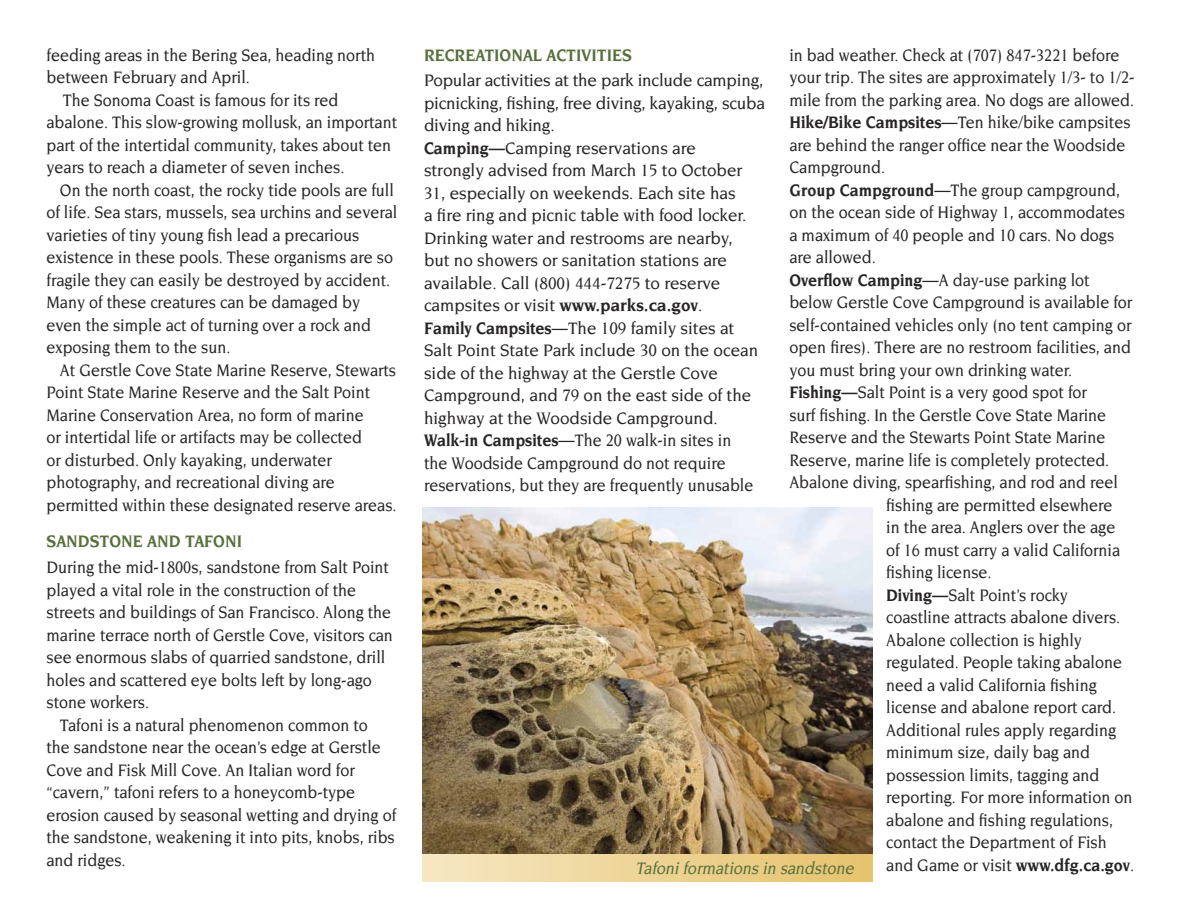
<style>
.page{position:relative;width:1188px;height:918px;background:#fff}
.page>*{position:absolute;margin:0;border:0;box-sizing:border-box;transform-origin:0 0}
.t1{font:500 18px/22.5px "Novarese";color:#272425;scale:.9 1}
.t2{font:500 18px/22.5px "Novarese";color:#272425;text-align:justify;scale:.95 1}
.t3{font:700 18px "Novarese";color:#57703c;scale:.9 1}
.t4{font:italic 500 18px "Novarese";color:#57703c;scale:.9 1}
.s1{font-weight:700}
</style>
<div class="page">
<img style="left:423px;top:507px;width:450px;height:347px">
<div style="left:423px;top:854px;width:450px;height:27px;background:linear-gradient(to right,#f6e7c2,#e6c36c)"></div>
<p class="t1" style="left:46px;top:43px;width:367px">feeding areas in the Bering Sea, heading north between February and April.</p>
<p class="t1" style="left:46px;top:88px;width:391px;text-indent:16px">The Sonoma Coast is famous for its red abalone. This slow-growing mollusk, an important part of the intertidal community, takes about ten years to reach a diameter of seven inches.</p>
<p class="t1" style="left:46px;top:178px;width:391px;text-indent:13px">On the north coast, the rocky tide pools are full of life. Sea stars, mussels, sea urchins and several varieties of tiny young fish lead a precarious existence in these pools. These organisms are so fragile they can easily be destroyed by accident.<br>Many of these creatures can be damaged by even the simple act of turning over a rock and exposing them to the sun.</p>
<p class="t1" style="left:46px;top:358px;width:391px;text-indent:13px">At Gerstle Cove State Marine Reserve, Stewarts Point State Marine Reserve and the Salt Point Marine Conservation Area, no form of marine<br>or intertidal life or artifacts may be collected<br>or disturbed. Only kayaking, underwater photography, and recreational diving are permitted within these designated reserve areas.</p>
<h2 class="t3" style="left:46px;top:531px;width:219px">SANdSTONE ANd TAFONI</h2>
<p class="t1" style="left:46px;top:556px;width:387px">During the mid-1800s, sandstone from Salt Point played a vital role in the construction of the streets and buildings of San Francisco. Along the marine terrace north of Gerstle Cove, visitors can see enormous slabs of quarried sandstone, drill holes and scattered eye bolts left by long-ago stone workers.</p>
<p class="t1" style="left:46px;top:713px;width:390px;text-indent:13px">Tafoni is a natural phenomenon common to<br>the sandstone near the ocean’s edge at Gerstle Cove and Fisk Mill Cove. An Italian word for “cavern,” tafoni refers to a honeycomb-type erosion caused by seasonal wetting and drying of the sandstone, weakening it into pits, knobs, ribs and ridges.</p>
<h2 class="t3" style="left:424px;top:45px;width:232px">RECREATIONAL ACTIVITIES</h2>
<p class="t2" style="left:424px;top:69px;width:360px">Popular activities at the park include camping, picnicking, fishing, free diving, kayaking, scuba diving and hiking.</p>
<p class="t1" style="left:789px;top:43px;width:385px">in bad weather. Check at (707) 847-3221 before your trip. The sites are approximately 1/3- to 1/2- mile from the parking area. No dogs are allowed.<br><span class="s1">Hike/Bike Campsites</span>—Ten hike/bike campsites</p>
<p class="t2" style="left:424px;top:137px;width:288px"><span class="s1">Camping—</span>Camping reservations are</p>
<p class="t1" style="left:789px;top:133px;width:375px">are behind the ranger office near the Woodside</p>
<p class="t2" style="left:424px;top:159px;width:336px">strongly advised from March 15 to October</p>
<p class="t1" style="left:789px;top:156px;width:108px">Campground.</p>
<p class="t2" style="left:424px;top:182px;width:330px">31, especially on weekends. Each site has</p>
<p class="t1" style="left:789px;top:178px;width:369px"><span class="s1">Group Campground</span>—The group campground,</p>
<p class="t2" style="left:424px;top:204px;width:341px">a fire ring and picnic table with food locker.</p>
<p class="t1" style="left:789px;top:201px;width:375px">on the ocean side of Highway 1, accommodates</p>
<p class="t2" style="left:424px;top:227px;width:327px">Drinking water and restrooms are nearby,</p>
<p class="t1" style="left:789px;top:223px;width:362px">a maximum of 40 people and 10 cars. No dogs</p>
<p class="t2" style="left:424px;top:249px;width:321px">but no showers or sanitation stations are</p>
<p class="t1" style="left:789px;top:246px;width:98px">are allowed.</p>
<p class="t2" style="left:424px;top:272px;width:314px">available. Call (800) 444-7275 to reserve</p>
<p class="t1" style="left:789px;top:268px;width:335px"><span class="s1">Overflow Camping</span>—A day-use parking lot</p>
<p class="t2" style="left:424px;top:294px;width:294px">campsites or visit <span class="s1">www.parks.ca.gov</span>.</p>
<p class="t1" style="left:789px;top:291px;width:383px">below Gerstle Cove Campground is available for</p>
<p class="t1" style="left:424px;top:317px;width:346px"><span class="s1">Family Campsites</span>—The 109 family sites at</p>
<p class="t1" style="left:789px;top:313px;width:382px">self-contained vehicles only (no tent camping or</p>
<p class="t2" style="left:424px;top:339px;width:353px">Salt Point State Park include 30 on the ocean</p>
<p class="t1" style="left:789px;top:336px;width:381px">open fires). There are no restroom facilities, and</p>
<p class="t2" style="left:424px;top:362px;width:311px">side of the highway at the Gerstle Cove</p>
<p class="t1" style="left:789px;top:358px;width:316px">you must bring your own drinking water.</p>
<p class="t2" style="left:424px;top:384px;width:346px">Campground, and 79 on the east side of the</p>
<p class="t1" style="left:789px;top:381px;width:332px"><span class="s1">Fishing—</span>Salt Point is a very good spot for</p>
<p class="t2" style="left:424px;top:407px;width:311px">highway at the Woodside Campground.</p>
<p class="t1" style="left:789px;top:403px;width:354px">surf fishing. In the Gerstle Cove State Marine</p>
<p class="t1" style="left:424px;top:429px;width:343px"><span class="s1">Walk-in Campsites</span>—The 20 walk-in sites in</p>
<p class="t1" style="left:789px;top:426px;width:353px">Reserve and the Stewarts Point State Marine</p>
<p class="t1" style="left:424px;top:452px;width:337px">the Woodside Campground do not require</p>
<p class="t1" style="left:789px;top:448px;width:357px">Reserve, marine life is completely protected.</p>
<p class="t1" style="left:424px;top:474px;width:368px">reservations, but they are frequently unusable</p>
<p class="t1" style="left:886px;top:471px;width:275px;text-indent:-97px">Abalone diving, spearfishing, and rod and reel fishing are permitted elsewhere<br>in the area. Anglers over the age of 16 must carry a valid California fishing license.<br><span class="s1">diving—</span>Salt Point’s rocky coastline attracts abalone divers.<br>Abalone collection is highly regulated. People taking abalone need a valid California fishing license and abalone report card.<br>Additional rules apply regarding minimum size, daily bag and possession limits, tagging and reporting. For more information on abalone and fishing regulations, contact the Department of Fish</p>
<p class="t4" style="left:636px;top:858px;width:248px">Tafoniformations in sandstone</p>
<p class="t1" style="left:886px;top:853px;width:277px">and Game or visit <span class="s1">www.dfg.ca.gov</span>.</p>
</div>
